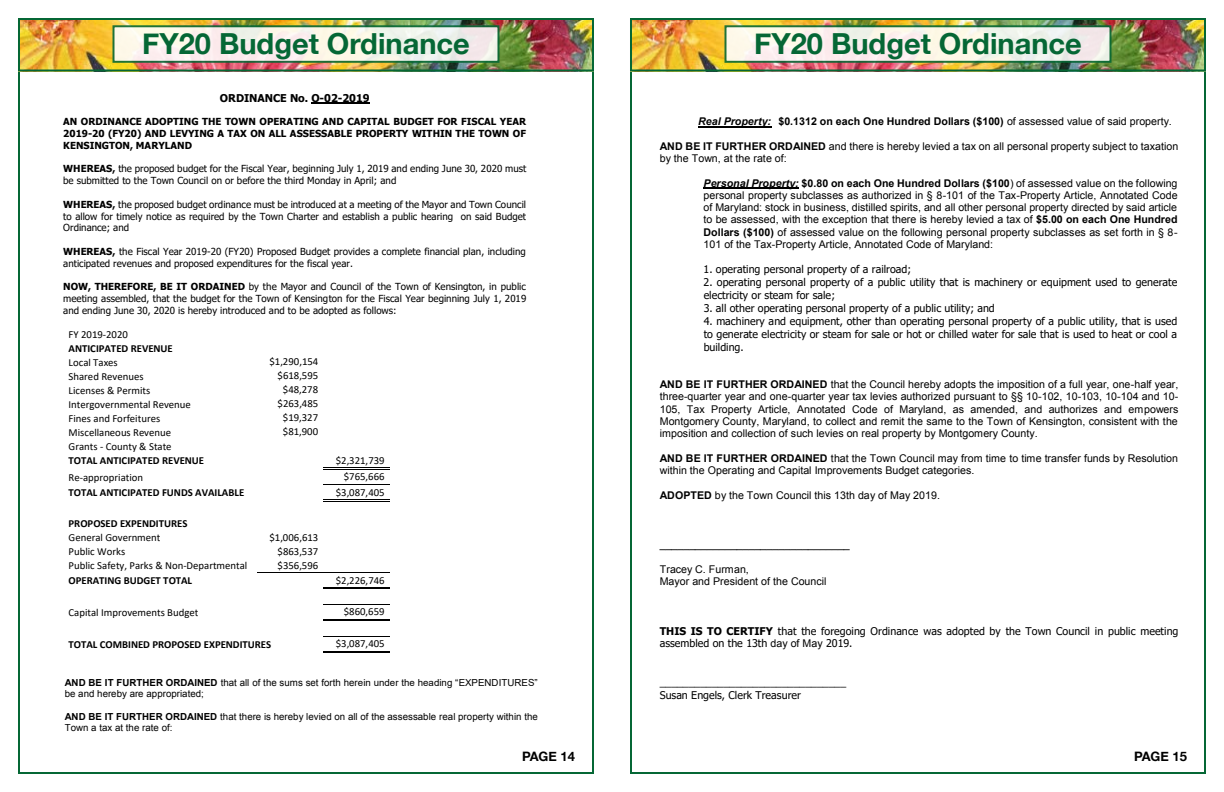
<style>
.page{position:relative;width:1224px;height:792px;background:#fff}
.page>*{position:absolute;margin:0;border:0;box-sizing:border-box;transform-origin:0 0}
.t1{font:700 29px "Helvetica Neue";color:#056735}
.t2{font:700 13px "Helvetica Neue";color:#000}
.t3{font:10.8px "Calibri";color:#000}
.t4{font:700 10.8px "Calibri";color:#000}
.t5{font:700 10.8px "Tahoma";color:#000}
.t6{font:10.6px/12.3px "Arial";color:#000}
.t7{font:10.6px/12.9px "Tahoma";color:#000}
.t8{font:700 10.6px "Arial";color:#000}
.t9{font:9.7px/11.8px "Tahoma";color:#000}
.t10{font:9.7px/11.2px "Arial";color:#000}
.t11{font:700 9.7px/11.8px "Tahoma";color:#000;text-align:justify}
.s1{font-weight:700}
.s2{font-style:italic}
.s3{font-weight:400}
.s4{font-weight:700;font-style:italic}
.s5{font-family:"Arial"}
</style>
<div class="page">
<img style="left:21px;top:21px;width:570px;height:48px">
<div style="left:18px;top:18px;width:576px;height:54px;border:2px solid #056735"></div>
<div style="left:112px;top:25px;width:388px;height:38px;background:linear-gradient(to right,#fff5ed,#efefe9);border:2px solid #056735"></div>
<hr style="left:311px;top:102px;width:59px;height:1px;background:#000">
<hr style="left:323px;top:467px;width:67px;height:1px;background:#000">
<hr style="left:323px;top:469px;width:67px;height:1px;background:#000">
<hr style="left:323px;top:484px;width:67px;height:1px;background:#000">
<hr style="left:323px;top:499px;width:67px;height:1px;background:#000">
<hr style="left:323px;top:501px;width:67px;height:1px;background:#000">
<hr style="left:257px;top:572px;width:66px;height:1px;background:#000">
<hr style="left:324px;top:572px;width:66px;height:1px;background:#000">
<hr style="left:323px;top:587px;width:67px;height:1px;background:#000">
<hr style="left:323px;top:589px;width:67px;height:1px;background:#000">
<hr style="left:323px;top:604px;width:67px;height:1px;background:#000">
<hr style="left:323px;top:619px;width:67px;height:1px;background:#000">
<hr style="left:323px;top:621px;width:67px;height:1px;background:#000">
<hr style="left:323px;top:636px;width:67px;height:1px;background:#000">
<hr style="left:323px;top:653px;width:67px;height:1px;background:#000">
<hr style="left:323px;top:651px;width:67px;height:1px;background:#000">
<img style="left:633px;top:21px;width:570px;height:48px">
<div style="left:630px;top:18px;width:576px;height:54px;border:2px solid #056735"></div>
<hr style="left:698px;top:126px;width:73px;height:1px;background:#000">
<hr style="left:704px;top:188px;width:95px;height:1px;background:#000">
<div style="left:724px;top:25px;width:388px;height:38px;background:linear-gradient(to right,#fff5ed,#efefe9);border:2px solid #056735"></div>
<h1 class="t1" style="left:142px;top:20px;width:329px">FY20 Budget Ordinance</h1>
<p class="t5" style="left:220px;top:90px;width:151px">ORDINANCE No. O-02-2019</p>
<p class="t11" style="left:63px;top:116px;width:464px">AN ORDINANCE ADOPTING THE TOWN OPERATING AND CAPITAL BUDGET FOR FISCAL YEAR 2019-20 (FY20) AND LEVYING A TAX ON ALL ASSESSABLE PROPERTY WITHIN THE TOWN OF KENSINGTON, MARYLAND</p>
<p class="t9" style="left:63px;top:164px;width:465px"><span class="s1">WHEREAS,</span> the proposed budget for the Fiscal Year, beginning July 1, 2019 and ending June 30, 2020 must be submitted to the Town Council on or before the third Monday in April; and</p>
<p class="t9" style="left:63px;top:199px;width:464px;text-align:justify"><span class="s1">WHEREAS,</span> the proposed budget ordinance must be introduced at a meeting of the Mayor and Town Council to allow for timely notice as required by the Town Charter and establish a public hearing on said Budget Ordinance; and</p>
<p class="t9" style="left:63px;top:246px;width:464px"><span class="s1">WHEREAS,</span> the Fiscal Year 2019-20 (FY20) Proposed Budget provides a complete financial plan, including anticipated revenues and proposed expenditures for the fiscal year.</p>
<p class="t9" style="left:63px;top:281px;width:465px;text-align:justify"><span class="s1">NOW, THEREFORE, BE IT ORDAINED</span> by the Mayor and Council of the Town of Kensington, in public meeting assembled, that the budget for the Town of Kensington for the Fiscal Year beginning July 1, 2019 and ending June 30, 2020 is hereby introduced and to be adopted as follows:</p>
<p class="t3" style="left:69px;top:326px;width:61px">FY 2019-2020</p>
<p class="t4" style="left:69px;top:340px;width:106px">ANTICIPATED REVENUE</p>
<p class="t3" style="left:69px;top:355px;width:51px">Local Taxes</p>
<p class="t3" style="left:269px;top:354px;width:50px">$1,290,154</p>
<p class="t3" style="left:69px;top:369px;width:77px">Shared Revenues</p>
<p class="t3" style="left:278px;top:368px;width:42px">$618,595</p>
<p class="t3" style="left:69px;top:383px;width:83px">Licenses &amp; Permits</p>
<p class="t3" style="left:283px;top:382px;width:37px">$48,278</p>
<p class="t3" style="left:69px;top:397px;width:124px">Intergovernmental Revenue</p>
<p class="t3" style="left:278px;top:396px;width:42px">$263,485</p>
<p class="t3" style="left:69px;top:411px;width:93px">Fines and Forfeitures</p>
<p class="t3" style="left:283px;top:410px;width:37px">$19,327</p>
<p class="t3" style="left:69px;top:425px;width:104px">Miscellaneous Revenue</p>
<p class="t3" style="left:283px;top:424px;width:37px">$81,900</p>
<p class="t3" style="left:69px;top:439px;width:105px">Grants - County &amp; State</p>
<p class="t4" style="left:69px;top:453px;width:137px">TOTAL ANTICIPATED REVENUE</p>
<p class="t3" style="left:336px;top:453px;width:50px">$2,321,739</p>
<p class="t3" style="left:69px;top:470px;width:76px">Re-appropriation</p>
<p class="t3" style="left:344px;top:469px;width:42px">$765,666</p>
<p class="t4" style="left:69px;top:485px;width:177px">TOTAL ANTICIPATED FUNDS AVAILABLE</p>
<p class="t3" style="left:336px;top:484px;width:50px">$3,087,405</p>
<p class="t4" style="left:69px;top:516px;width:120px">PROPOSED EXPENDITURES</p>
<p class="t3" style="left:69px;top:530px;width:93px">General Government</p>
<p class="t3" style="left:269px;top:530px;width:50px">$1,006,613</p>
<p class="t3" style="left:69px;top:544px;width:58px">Public Works</p>
<p class="t3" style="left:278px;top:544px;width:42px">$863,537</p>
<p class="t3" style="left:69px;top:558px;width:180px">Public Safety, Parks &amp; Non-Departmental</p>
<p class="t3" style="left:278px;top:558px;width:42px">$356,596</p>
<p class="t4" style="left:69px;top:573px;width:125px">OPERATING BUDGET TOTAL</p>
<p class="t3" style="left:336px;top:572px;width:50px">$2,226,746</p>
<p class="t3" style="left:69px;top:605px;width:131px">Capital Improvements Budget</p>
<p class="t3" style="left:344px;top:604px;width:42px">$860,659</p>
<p class="t4" style="left:69px;top:637px;width:204px">TOTAL COMBINED PROPOSED EXPENDITURES</p>
<p class="t3" style="left:336px;top:636px;width:50px">$3,087,405</p>
<p class="t10" style="left:65px;top:677px;width:474px"><span class="s1">AND BE IT FURTHER ORDAINED</span> that all of the sums set forth herein under the heading “EXPENDITURES” be and hereby are appropriated;</p>
<p class="t10" style="left:65px;top:711px;width:475px"><span class="s1">AND BE IT FURTHER ORDAINED</span> that there is hereby levied on all of the assessable real property within the<br>Town a tax at the rate of:</p>
<p class="t2" style="left:522px;top:747px;width:54px">PAGE 14</p>
<h1 class="t1" style="left:754px;top:20px;width:329px">FY20 Budget Ordinance</h1>
<p class="t8" style="left:698px;top:114px;width:475px"><span class="s2">Real Property:</span> $0.1312 on each One Hundred Dollars ($100) <span class="s3">of assessed value of said property.</span></p>
<p class="t6" style="left:660px;top:140px;width:520px"><span class="s1">AND BE IT FURTHER ORDAINED</span> and there is hereby levied a tax on all personal property subject to taxation by the Town, at the rate of:</p>
<p class="t6" style="left:704px;top:177px;width:476px;text-align:justify"><span class="s4">Personal Property:</span> <span class="s1">$0.80 on each One Hundred Dollars ($100</span>) of assessed value on the following personal property subclasses as authorized in § 8-101 of the Tax-Property Article, Annotated Code of Maryland: stock in business, distilled spirits, and all other personal property directed by said article to be assessed, with the exception that there is hereby levied a tax of <span class="s1">$5.00 on each One Hundred Dollars ($100)</span> of assessed value on the following personal property subclasses as set forth in § 8- 101 of the Tax-Property Article, Annotated Code of Maryland:</p>
<p class="t7" style="left:704px;top:264px;width:209px">1. operating personal property of a railroad;</p>
<p class="t7" style="left:704px;top:276px;width:475px">2. operating personal property of a public utility that is machinery or equipment used to generate electricity or steam for sale;</p>
<p class="t7" style="left:704px;top:302px;width:293px">3. all other operating personal property of a public utility; and</p>
<p class="t7" style="left:704px;top:315px;width:475px;text-align:justify">4. machinery and equipment, other than operating personal property of a public utility, that is used to generate electricity or steam for sale or hot or chilled water for sale that is used to heat or cool a building.</p>
<p class="t6" style="left:660px;top:378px;width:520px;text-align:justify"><span class="s1">AND BE IT FURTHER ORDAINED</span> that the Council hereby adopts the imposition of a full year, one-half year, three-quarter year and one-quarter year tax levies authorized pursuant to §§ 10-102, 10-103, 10-104 and 10- 105, Tax Property Article, Annotated Code of Maryland, as amended, and authorizes and empowers Montgomery County, Maryland, to collect and remit the same to the Town of Kensington, consistent with the imposition and collection of such levies on real property by Montgomery County.</p>
<p class="t6" style="left:660px;top:452px;width:520px"><span class="s1">AND BE IT FURTHER ORDAINED</span> that the Town Council may from time to time transfer funds by Resolution within the Operating and Capital Improvements Budget categories.</p>
<p class="t6" style="left:660px;top:489px;width:282px"><span class="s1">ADOPTED</span> by the Town Council this 13th day of May 2019.</p>
<p class="t6" style="left:660px;top:538px;width:192px">________________________________</p>
<p class="t6" style="left:660px;top:563px;width:168px">Tracey C. Furman,<br>Mayor and President of the Council</p>
<p class="t7" style="left:660px;top:625px;width:520px"><span class="s1">THIS IS TO CERTIFY</span> that the foregoing Ordinance was adopted by the Town Council in public meeting assembled on the 13th <span class="s5">day of May</span> 2019.</p>
<p class="t7" style="left:660px;top:676px;width:188px">________________________________<br>Susan Engels, Clerk Treasurer</p>
<p class="t2" style="left:1134px;top:747px;width:54px">PAGE 15</p>
</div>
